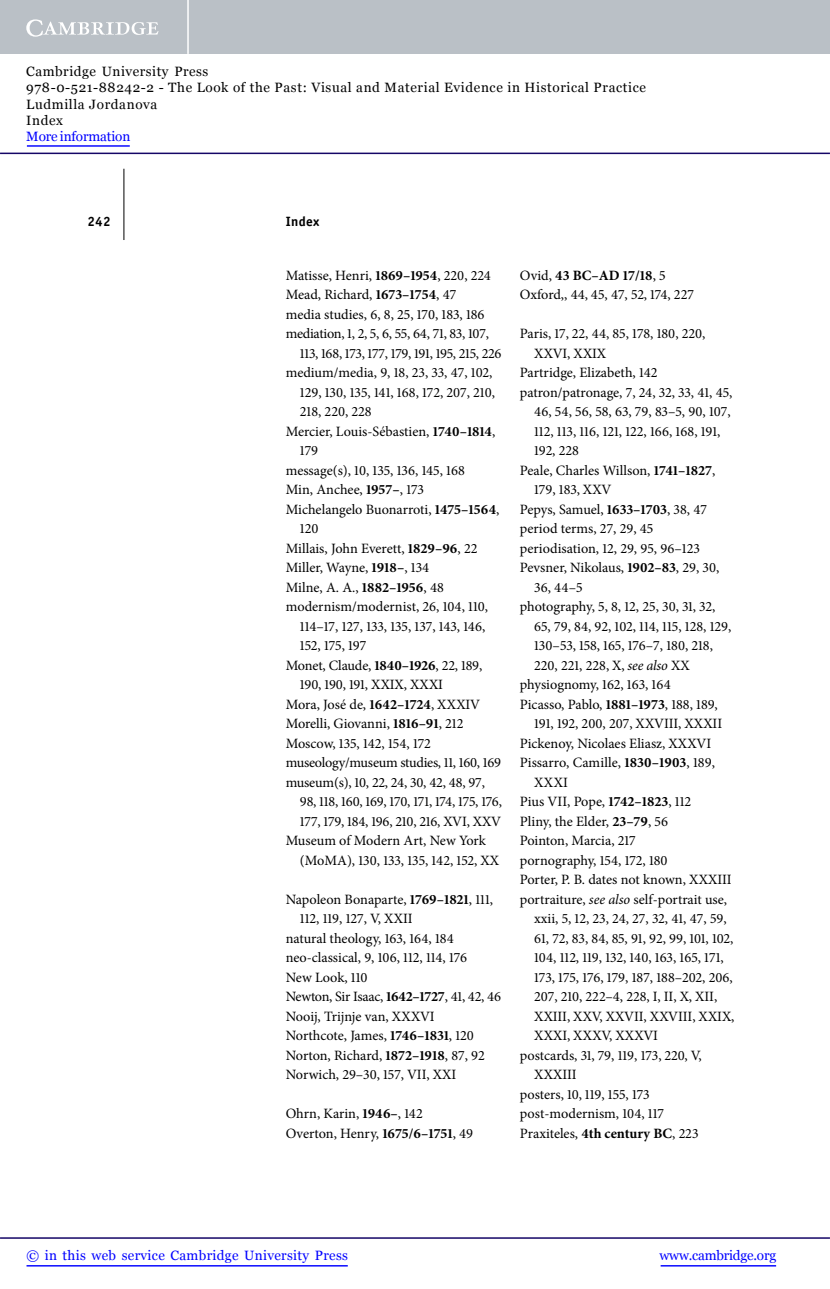
<style>
.page{position:relative;width:830px;height:1289px;background:#fff}
.page>*{position:absolute;margin:0;border:0;box-sizing:border-box;transform-origin:0 0}
.t1{font:14.25px/19.5px "Minion Pro";color:#000}
.t2{font:14.25px "Minion Pro";letter-spacing:-.02em;color:#000}
.t3{font:13.5px/16.2px "Georgia";letter-spacing:.045em;color:#000}
.t4{font:13.5px "Georgia";letter-spacing:.025em;color:#00f}
.t5{font:13.5px "Georgia";letter-spacing:-.015em;color:#00f}
.t6{font:13.5px "Georgia";letter-spacing:-.01em;color:#00f}
.t7{font:700 13.5px "Officina Sans";letter-spacing:.025em;color:#000}
.s1{font-weight:700}
.s2{font-style:italic}
</style>
<div class="page">
<hr style="left:123px;top:169px;width:1px;height:71px;background:#000">
<div style="left:0;top:0;width:829px;height:54px;background:#bac0c6"></div>
<svg style="left:26px;top:19px;width:132px;height:18px"></svg>
<hr style="left:187px;top:0;width:2px;height:54px;background:#fff">
<hr style="left:0;top:153px;width:829px;height:1px;background:#150666">
<hr style="left:27px;top:145px;width:103px;height:2px;background:#00f">
<hr style="left:660px;top:1265px;width:115px;height:1px;background:#00f">
<hr style="left:0;top:1237px;width:829px;height:2px;background:#150666">
<hr style="left:26px;top:1265px;width:321px;height:1px;background:#00f">
<p class="t3" style="left:26px;top:64px;width:621px">Cambridge University Press<br>978-0-521-88242-2 - The Look of the Past: Visual and Material Evidence in Historical Practice Ludmilla Jordanova<br>Index</p>
<p class="t6" style="left:26px;top:128px;width:105px">More information</p>
<p class="t7" style="left:87px;top:217px;width:25px">242</p>
<p class="t7" style="left:285px;top:217px;width:35px">Index</p>
<p class="t1" style="left:285px;top:267px;width:207px">Matisse, Henri, <span class="s1">1869–1954</span> , 220 , 224</p>
<p class="t1" style="left:285px;top:286px;width:172px">Mead, Richard, <span class="s1">1673–1754</span> , 47</p>
<p class="t1" style="left:285px;top:306px;width:200px">media studies, 6 , 8 , 25 , 170 , 183 , 186</p>
<p class="t2" style="left:285px;top:328px;width:205px">mediation, 1 , 2 , 5 , 6 , 55 , 64 , 71 , 83 , 107 ,</p>
<p class="t2" style="left:300px;top:348px;width:203px">113 , 168 , 173 , 177 , 179 , 191 , 195 , 215 , 226</p>
<p class="t1" style="left:285px;top:364px;width:208px">medium/media, 9 , 18 , 23 , 33 , 47 , 102 ,</p>
<p class="t1" style="left:300px;top:384px;width:196px">129 , 130 , 135 , 141 , 168 , 172 , 207 , 210 ,</p>
<p class="t1" style="left:300px;top:403px;width:73px">218 , 220 , 228</p>
<p class="t1" style="left:285px;top:423px;width:211px">Mercier, Louis-S é bastien, <span class="s1">1740–1814</span> ,</p>
<p class="t1" style="left:300px;top:442px;width:20px">179</p>
<p class="t1" style="left:285px;top:462px;width:181px">message(s), 10 , 135 , 136 , 145 , 168</p>
<p class="t1" style="left:285px;top:481px;width:140px">Min, Anchee, <span class="s1">1957–</span> , 173</p>
<p class="t1" style="left:285px;top:501px;width:215px">Michelangelo Buonarroti, <span class="s1">1475–1564</span> ,</p>
<p class="t1" style="left:300px;top:520px;width:20px">120</p>
<p class="t1" style="left:285px;top:540px;width:193px">Millais, John Everett, <span class="s1">1829–96</span> , 22</p>
<p class="t1" style="left:285px;top:559px;width:145px">Miller, Wayne, <span class="s1">1918–</span> , 134</p>
<p class="t1" style="left:285px;top:579px;width:160px">Milne, A. A., <span class="s1">1882–1956</span> , 48</p>
<p class="t1" style="left:285px;top:598px;width:204px">modernism/modernist, 26 , 104 , 110 ,</p>
<p class="t1" style="left:300px;top:618px;width:187px">114–17 , 127 , 133 , 135 , 137 , 143 , 146 ,</p>
<p class="t1" style="left:300px;top:637px;width:68px">152 , 175 , 197</p>
<p class="t1" style="left:285px;top:657px;width:198px">Monet, Claude, <span class="s1">1840–1926</span> , 22 , 189 ,</p>
<p class="t1" style="left:300px;top:676px;width:144px">190 , 190 , 191 , XXIX , XXXI</p>
<p class="t1" style="left:285px;top:696px;width:196px">Mora, Jos é de, <span class="s1">1642–1724</span> , XXXIV</p>
<p class="t1" style="left:285px;top:715px;width:179px">Morelli, Giovanni, <span class="s1">1816–91</span> , 212</p>
<p class="t1" style="left:285px;top:735px;width:146px">Moscow, 135 , 142 , 154 , 172</p>
<p class="t2" style="left:285px;top:757px;width:217px">museology/museum studies, 11 , 160 , 169</p>
<p class="t1" style="left:285px;top:774px;width:201px">museum(s), 10 , 22 , 24 , 30 , 42 , 48 , 97 ,</p>
<p class="t2" style="left:300px;top:796px;width:203px">98 , 118 , 160 , 169 , 170 , 171 , 174 , 175 , 176 ,</p>
<p class="t1" style="left:300px;top:813px;width:202px">177 , 179 , 184 , 196 , 210 , 216 , XVI , XXV</p>
<p class="t1" style="left:285px;top:832px;width:201px">Museum of Modern Art, New York</p>
<p class="t1" style="left:300px;top:852px;width:201px">(MoMA), 130 , 133 , 135 , 142 , 152 , XX</p>
<p class="t1" style="left:285px;top:891px;width:209px">Napoleon Bonaparte, <span class="s1">1769–1821</span> , 111 ,</p>
<p class="t1" style="left:300px;top:910px;width:114px">112 , 119 , 127 , V , XXII</p>
<p class="t1" style="left:285px;top:930px;width:169px">natural theology, 163 , 164 , 184</p>
<p class="t1" style="left:285px;top:949px;width:183px">neo-classical, 9 , 106 , 112 , 114 , 176</p>
<p class="t1" style="left:285px;top:969px;width:83px">New Look, 110</p>
<p class="t2" style="left:285px;top:991px;width:217px">Newton, Sir Isaac, <span class="s1">1642–1727</span> , 41 , 42 , 46</p>
<p class="t1" style="left:285px;top:1008px;width:150px">Nooij, Trijnje van , XXXVI</p>
<p class="t1" style="left:285px;top:1027px;width:190px">Northcote, James, <span class="s1">1746–1831</span> , 120</p>
<p class="t1" style="left:285px;top:1047px;width:200px">Norton, Richard, <span class="s1">1872–1918</span> , 87 , 92</p>
<p class="t1" style="left:285px;top:1066px;width:172px">Norwich, 29–30 , 157 , VII , XXI</p>
<p class="t1" style="left:285px;top:1105px;width:189px">Ohrn, Karin, <span class="s1">1946–</span> , 142<br>Overton, Henry, <span class="s1">1675/6–1751</span> , 49</p>
<p class="t1" style="left:519px;top:267px;width:175px">Ovid, <span class="s1">43 BC–AD 17/18</span> , 5<br>Oxford, , 44 , 45 , 47 , 52 , 174 , 227</p>
<p class="t1" style="left:519px;top:325px;width:187px">Paris, 17 , 22 , 44 , 85 , 178 , 180 , 220 ,</p>
<p class="t1" style="left:534px;top:345px;width:73px">XXVI , XXIX</p>
<p class="t1" style="left:519px;top:364px;width:139px">Partridge, Elizabeth, 142</p>
<p class="t1" style="left:519px;top:384px;width:214px">patron/patronage, 7 , 24 , 32 , 33 , 41 , 45 ,</p>
<p class="t1" style="left:534px;top:403px;width:198px">46 , 54 , 56 , 58 , 63 , 79 , 83–5 , 90 , 107 ,</p>
<p class="t1" style="left:534px;top:423px;width:188px">112 , 113 , 116 , 121 , 122 , 166 , 168 , 191 ,</p>
<p class="t1" style="left:534px;top:442px;width:46px">192 , 228</p>
<p class="t1" style="left:519px;top:462px;width:197px">Peale, Charles Willson, <span class="s1">1741–1827</span> ,</p>
<p class="t1" style="left:534px;top:481px;width:79px">179 , 183 , XXV</p>
<p class="t1" style="left:519px;top:501px;width:188px">Pepys, Samuel, <span class="s1">1633–1703</span> , 38 , 47</p>
<p class="t1" style="left:519px;top:520px;width:135px">period terms, 27 , 29 , 45</p>
<p class="t1" style="left:519px;top:540px;width:181px">periodisation, 12 , 29 , 95 , 96–123</p>
<p class="t1" style="left:519px;top:559px;width:201px">Pevsner, Nikolaus, <span class="s1">1902–83</span> , 29 , 30 ,</p>
<p class="t1" style="left:534px;top:579px;width:50px">36 , 44–5</p>
<p class="t1" style="left:519px;top:598px;width:197px">photography, 5 , 8 , 12 , 25 , 30 , 31 , 32 ,</p>
<p class="t1" style="left:534px;top:618px;width:198px">65 , 79 , 84 , 92 , 102 , 114 , 115 , 128 , 129 ,</p>
<p class="t1" style="left:534px;top:637px;width:180px">130–53 , 158 , 165 , 176–7 , 180 , 218 ,</p>
<p class="t1" style="left:534px;top:657px;width:157px">220 , 221 , 228 , X , <span class="s2">see also</span> XX</p>
<p class="t1" style="left:519px;top:676px;width:152px">physiognomy, 162 , 163 , 164</p>
<p class="t1" style="left:519px;top:696px;width:199px">Picasso, Pablo, <span class="s1">1881–1973</span> , 188 , 189 ,</p>
<p class="t1" style="left:534px;top:715px;width:189px">191 , 192 , 200 , 207 , XXVIII , XXXII</p>
<p class="t1" style="left:519px;top:735px;width:193px">Pickenoy, Nicolaes Eliasz , XXXVI</p>
<p class="t1" style="left:519px;top:754px;width:196px">Pissarro, Camille, <span class="s1">1830–1903</span> , 189 ,</p>
<p class="t1" style="left:534px;top:774px;width:35px">XXXI</p>
<p class="t1" style="left:519px;top:793px;width:173px">Pius VII, Pope, <span class="s1">1742–1823</span> , 112</p>
<p class="t1" style="left:519px;top:813px;width:150px">Pliny, the Elder, <span class="s1">23–79</span> , 56</p>
<p class="t1" style="left:519px;top:832px;width:117px">Pointon, Marcia, 217</p>
<p class="t1" style="left:519px;top:852px;width:149px">pornography, 154 , 172 , 180</p>
<p class="t1" style="left:519px;top:871px;width:213px">Porter, P. B. dates not known, XXXIII</p>
<p class="t1" style="left:519px;top:891px;width:209px">portraiture, <span class="s2">see also</span> self-portrait use,</p>
<p class="t1" style="left:534px;top:910px;width:194px">xxii , 5 , 12 , 23 , 24 , 27 , 32 , 41 , 47 , 59 ,</p>
<p class="t1" style="left:534px;top:930px;width:201px">61 , 72 , 83 , 84 , 85 , 91 , 92 , 99 , 101 , 102 ,</p>
<p class="t1" style="left:534px;top:949px;width:191px">104 , 112 , 119 , 132 , 140 , 163 , 165 , 171 ,</p>
<p class="t1" style="left:534px;top:969px;width:200px">173 , 175 , 176 , 179 , 187 , 188–202 , 206 ,</p>
<p class="t1" style="left:534px;top:988px;width:184px">207 , 210 , 222–4 , 228 , I , II , X , XII ,</p>
<p class="t1" style="left:534px;top:1008px;width:202px">XXIII , XXV , XXVII , XXVIII , XXIX ,</p>
<p class="t1" style="left:534px;top:1027px;width:125px">XXXI , XXXV , XXXVI</p>
<p class="t1" style="left:519px;top:1047px;width:183px">postcards, 31 , 79 , 119 , 173 , 220 , V ,</p>
<p class="t1" style="left:534px;top:1066px;width:44px">XXXIII</p>
<p class="t1" style="left:519px;top:1086px;width:131px">posters, 10 , 119 , 155 , 173</p>
<p class="t1" style="left:519px;top:1105px;width:146px">post-modernism, 104 , 117</p>
<p class="t1" style="left:519px;top:1125px;width:180px">Praxiteles, <span class="s1">4th century BC</span> , 223</p>
<p class="t4" style="left:26px;top:1247px;width:323px">© in this web service Cambridge University Press</p>
<p class="t5" style="left:659px;top:1247px;width:118px">www.cambridge.org</p>
</div>
